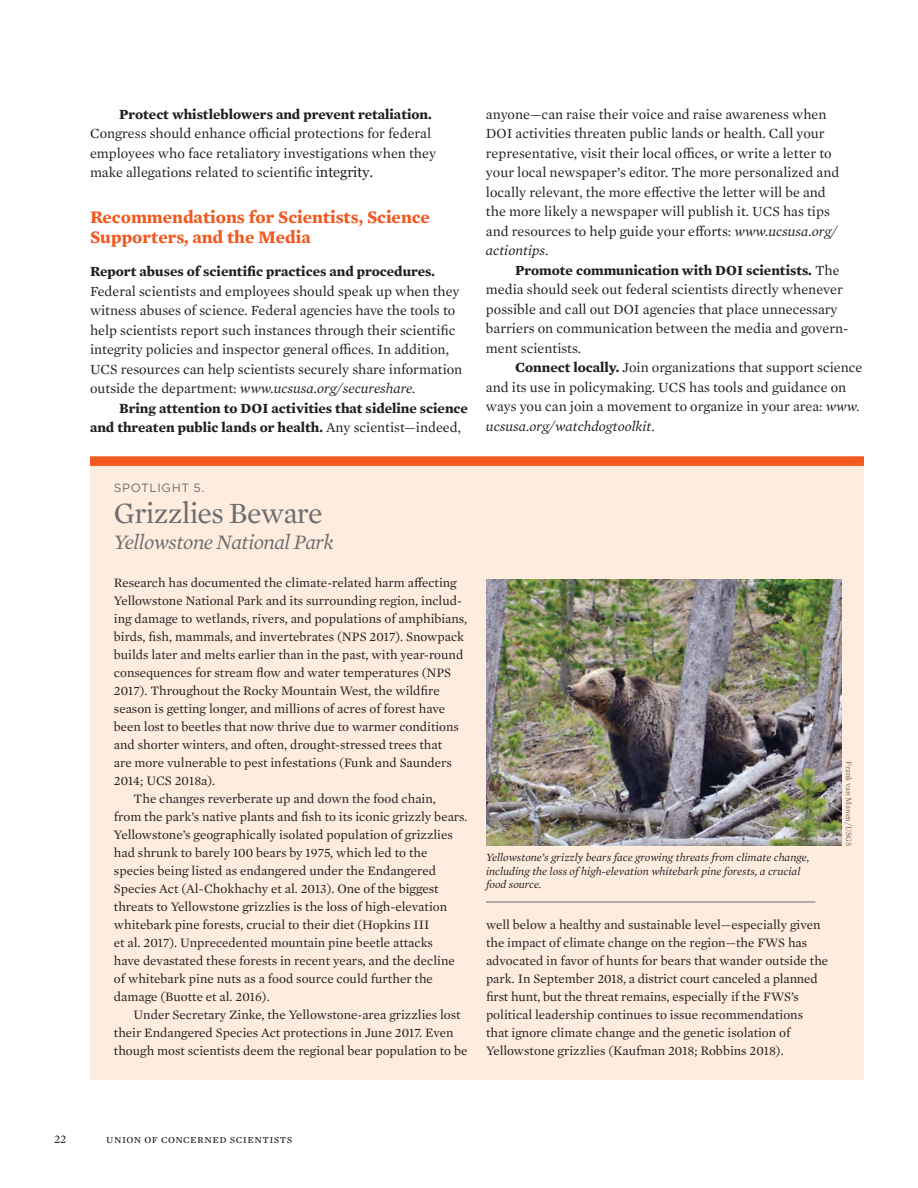
<style>
.page{position:relative;width:918px;height:1188px;background:#fff}
.page>*{position:absolute;margin:0;border:0;box-sizing:border-box;transform-origin:0 0}
.t1{font:30px "Mercury Text G1";letter-spacing:-.025em;color:#6c6d70}
.t2{font:italic 21px "Mercury Text G1";letter-spacing:-.025em;color:#6c6d70}
.t3{font:700 18px/20.2px "Mercury Text G1";color:#f15921}
.t4{font:14.25px/19.5px "Mercury Text G1";color:#231f20}
.t5{font:700 14.25px/19.5px "Mercury Text G1";color:#231f20}
.t6{font:13.2px/18px "Mercury Text G1";color:#231f20}
.t7{font:12px "Mercury Text G1 Roman SC";letter-spacing:.04em;color:#231f20}
.t8{font:12px "Gotham";letter-spacing:.05em;color:#6c6d70}
.t9{font:12px "Mercury Text G1";color:#231f20}
.t10{font:italic 11.25px/13.5px "Mercury Text G1";color:#231f20}
.t11{font:8.25px "Mercury Text G1";letter-spacing:-.01em;color:#6c6d70}
.s1{font-family:"Georgia"}
.s2{font-style:italic}
.s3{font-weight:400}
.s4{font-weight:700}
</style>
<div class="page">
<div style="left:90px;top:457px;width:774px;height:623px;background:#feecdf"></div>
<div style="left:90px;top:456px;width:774px;height:10px;background:#f15921;border:2px solid #f15921"></div>
<img style="left:486px;top:580px;width:356px;height:266px">
<hr style="left:486px;top:902px;width:329px;height:1px;background:#6c6d70">
<p class="t5" style="left:119px;top:104px;width:314px">Protect whistleblowers and prevent retaliation.</p>
<p class="t4" style="left:90px;top:123px;width:348px">Congress should enhance official protections for federal employees who face retaliatory investigations when they make allegations related to scientific <span class="s1">integrity.</span></p>
<h3 class="t3" style="left:90px;top:206px;width:342px">Recommendations for Scientists, Science<br>Supporters, and the Media</h3>
<p class="t5" style="left:90px;top:261px;width:346px">Report abuses of scientific practices and procedures.</p>
<p class="t4" style="left:90px;top:280px;width:374px">Federal scientists and employees should speak up when they witness abuses of science. Federal agencies have the tools to help scientists report such instances through their scientific integrity policies and inspector general offices. In addition, UCS resources can help scientists securely share information outside the department: <span class="s2">www.ucsusa.org/secureshare.</span></p>
<p class="t5" style="left:90px;top:397px;width:379px;text-indent:29px">Bring attention to DOI activities that sideline science and threaten public lands or health. <span class="s3">Any scientist—indeed,</span></p>
<p class="t4" style="left:486px;top:103px;width:355px">anyone—can raise their voice and raise awareness when DOI activities threaten public lands or health. Call your representative, visit their local offices, or write a letter to your local newspaper’s editor. The more personalized and locally relevant, the more effective the letter will be and the more likely a newspaper will publish it. UCS has tips and resources to help guide your efforts: <span class="s2">www.ucsusa.org/ actiontips</span>.</p>
<p class="t4" style="left:486px;top:259px;width:364px;text-indent:29px"><span class="s4">Promote communication with DOI scientists.</span> The media should seek out federal scientists directly whenever possible and call out DOI agencies that place unnecessary barriers on communication between the media and govern&shy;ment scientists.</p>
<p class="t4" style="left:486px;top:357px;width:378px;text-indent:29px"><span class="s4">Connect locally.</span> Join organizations that support science and its use in policymaking. UCS has tools and guidance on ways you can join a movement to organize in your area: <span class="s2">www. ucsusa.org/watchdogtoolkit</span>.</p>
<p class="t8" style="left:114px;top:480px;width:92px">spotlight 5.</p>
<h1 class="t1" style="left:114px;top:492px;width:210px">Grizzlies Beware</h1>
<h2 class="t2" style="left:114px;top:527px;width:221px">Yellowstone National Park</h2>
<p class="t6" style="left:114px;top:573px;width:344px">Research has documented the climate-related harm affecting</p>
<p class="t6" style="left:114px;top:591px;width:349px">Yellowstone National Park and its surrounding region, includ-</p>
<p class="t6" style="left:114px;top:609px;width:355px">ing damage to wetlands, rivers, and populations of amphibians,</p>
<p class="t6" style="left:114px;top:627px;width:352px">birds, fish, mammals, and invertebrates (NPS 2017). Snowpack</p>
<p class="t6" style="left:114px;top:645px;width:351px">builds later and melts earlier than in the past, with year-round</p>
<p class="t6" style="left:114px;top:663px;width:339px">consequences for stream flow and water temperatures (NPS</p>
<p class="t6" style="left:114px;top:681px;width:327px">2017). Throughout the Rocky Mountain West, the wildfire</p>
<p class="t6" style="left:114px;top:699px;width:333px">season is getting longer, and millions of acres of forest have</p>
<p class="t6" style="left:114px;top:717px;width:347px">been lost to beetles that now thrive due to warmer conditions</p>
<p class="t6" style="left:114px;top:735px;width:330px">and shorter winters, and often, drought-stressed trees that</p>
<p class="t6" style="left:114px;top:753px;width:340px">are more vulnerable to pest infestations (Funk and Saunders</p>
<p class="t6" style="left:114px;top:771px;width:103px">2014; UCS 2018a).</p>
<p class="t6" style="left:134px;top:789px;width:304px">The changes reverberate up and down the food chain,</p>
<p class="t6" style="left:114px;top:807px;width:355px">from the park’s native plants and fish to its iconic grizzly bears.</p>
<p class="t6" style="left:114px;top:825px;width:340px">Yellowstone’s geographically isolated population of grizzlies</p>
<p class="t6" style="left:114px;top:843px;width:315px">had shrunk to barely 100 bears by 1975, which led to the</p>
<p class="t6" style="left:114px;top:861px;width:324px">species being listed as endangered under the Endangered</p>
<p class="t6" style="left:114px;top:879px;width:326px">Species Act (Al-Chokhachy et al. 2013). One of the biggest</p>
<p class="t6" style="left:114px;top:897px;width:335px">threats to Yellowstone grizzlies is the loss of high-elevation</p>
<p class="t6" style="left:114px;top:915px;width:317px">whitebark pine forests, crucial to their diet (Hopkins III</p>
<p class="t6" style="left:114px;top:933px;width:321px">et al. 2017). Unprecedented mountain pine beetle attacks</p>
<p class="t6" style="left:114px;top:951px;width:342px">have devastated these forests in recent years, and the decline</p>
<p class="t6" style="left:114px;top:969px;width:320px">of whitebark pine nuts as a food source could further the</p>
<p class="t6" style="left:114px;top:987px;width:157px">damage (Buotte et al. 2016).</p>
<p class="t6" style="left:134px;top:1005px;width:328px">Under Secretary Zinke, the Yellowstone-area grizzlies lost</p>
<p class="t6" style="left:114px;top:1023px;width:341px">their Endangered Species Act protections in June 2017. Even</p>
<p class="t6" style="left:114px;top:1041px;width:355px">though most scientists deem the regional bear population to be</p>
<p class="t10" style="left:486px;top:850px;width:325px">Yellowstone’s grizzly bears face growing threats from climate change, including the loss of high-elevation whitebark pine forests, a crucial food source.</p>
<p class="t6" style="left:486px;top:915px;width:344px">well below a healthy and sustainable level—especially given the impact of climate change on the region—the FWS has advocated in favor of hunts for bears that wander outside the park. In September 2018, a district court canceled a planned first hunt, but the threat remains, especially if the FWS’s political leadership continues to issue recommendations that ignore climate change and the genetic isolation of Yellowstone grizzlies (Kaufman 2018; Robbins 2018).</p>
<p class="t11" style="left:855px;top:761px;width:87px;rotate:90deg">Frank van Manen/USGS</p>
<p class="t9" style="left:54px;top:1130px;width:14px">22</p>
<p class="t7" style="left:106px;top:1132px;width:188px">union of concerned scientists</p>
</div>
